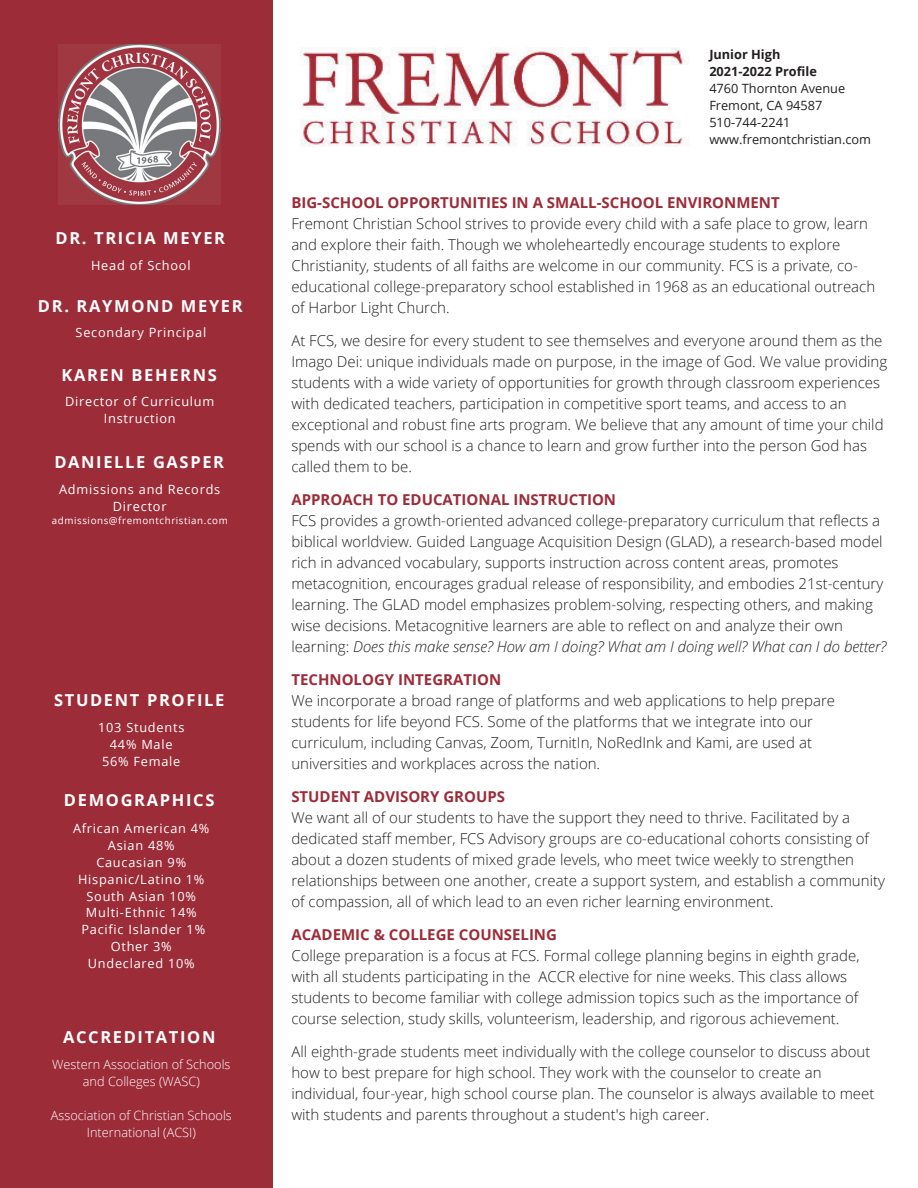
<style>
.page{position:relative;width:918px;height:1188px;background:#fff}
.page>*{position:absolute;margin:0;border:0;box-sizing:border-box;transform-origin:0 0}
.t1{font:700 16.5px "Open Sans";letter-spacing:.1em;color:#fff}
.t2{font:300 15px/21px "Open Sans";color:#231f20}
.t3{font:700 15px "Open Sans";color:#9d2c39}
.t4{font:12.75px/16.8px "Open Sans";letter-spacing:.06em;color:#fff;text-align:center}
.t5{font:300 12.75px/16.8px "Open Sans";color:#fff;text-align:center}
.t6{font:12.75px/17px "Open Sans";color:#231f20}
.t7{font:700 12.75px/17px "Open Sans";color:#231f20}
.t8{font:9.75px "Open Sans";letter-spacing:.06em;color:#fff}
.s1{font-style:italic}
</style>
<div class="page">
<div style="left:0;top:0;width:273px;height:1188px;background:#9d2c39"></div>
<img style="left:58px;top:44px;width:162px;height:161px">
<img style="left:300px;top:47px;width:387px;height:100px">
<p class="t1" style="left:56px;top:227px;width:171px">DR. TRICIA MEYER</p>
<p class="t4" style="left:91px;top:256px;width:101px">Head of School</p>
<p class="t1" style="left:38px;top:294px;width:206px">DR. RAYMOND MEYER</p>
<p class="t4" style="left:76px;top:324px;width:132px">Secondary Principal</p>
<p class="t1" style="left:62px;top:363px;width:157px">KAREN BEHERNS</p>
<p class="t4" style="left:65px;top:392px;width:151px">Director of Curriculum<br>Instruction</p>
<p class="t1" style="left:54px;top:450px;width:171px">DANIELLE GASPER</p>
<p class="t4" style="left:59px;top:480px;width:163px">Admissions and Records<br>Director</p>
<p class="t8" style="left:52px;top:514px;width:177px">admissions@fremontchristian.com</p>
<p class="t1" style="left:54px;top:688px;width:172px">STUDENT PROFILE</p>
<p class="t4" style="left:98px;top:719px;width:88px">103 Students<br>44% Male<br>56% Female</p>
<p class="t1" style="left:64px;top:788px;width:152px">DEMOGRAPHICS</p>
<p class="t4" style="left:73px;top:820px;width:138px">African American 4%<br>Asian 48%<br>Caucasian 9%<br>Hispanic/Latino 1%<br>South Asian 10%<br>Multi-Ethnic 14%<br>Pacific Islander 1%<br>Other 3%<br>Undeclared 10%</p>
<p class="t1" style="left:63px;top:1026px;width:154px">ACCREDITATION</p>
<p class="t5" style="left:52px;top:1056px;width:180px">Western Association of Schools and Colleges (WASC)</p>
<p class="t5" style="left:51px;top:1107px;width:182px">Association of Christian Schools<br>International (ACSI)</p>
<p class="t7" style="left:709px;top:46px;width:109px">Junior High<br>2021-2022 Profile</p>
<p class="t6" style="left:709px;top:80px;width:163px">4760 Thornton Avenue<br>Fremont, CA 94587<br>510-744-2241 www.fremontchristian.com</p>
<p class="t3" style="left:291px;top:192px;width:490px">BIG-SCHOOL OPPORTUNITIES IN A SMALL-SCHOOL ENVIRONMENT</p>
<p class="t2" style="left:291px;top:212px;width:585px">Fremont Christian School strives to provide every child with a safe place to grow, learn and explore their faith. Though we wholeheartedly encourage students to explore Christianity, students of all faiths are welcome in our community. FCS is a private, co&shy;educational college-preparatory school established in 1968 as an educational outreach of Harbor Light Church.</p>
<p class="t2" style="left:291px;top:329px;width:597px">At FCS, we desire for every student to see themselves and everyone around them as the Imago Dei: unique individuals made on purpose, in the image of God. We value providing students with a wide variety of opportunities for growth through classroom experiences with dedicated teachers, participation in competitive sport teams, and access to an exceptional and robust fine arts program. We believe that any amount of time your child spends with our school is a chance to learn and grow further into the person God has called them to be.</p>
<p class="t3" style="left:291px;top:489px;width:326px">APPROACH TO EDUCATIONAL INSTRUCTION</p>
<p class="t2" style="left:291px;top:509px;width:597px">FCS provides a growth-oriented advanced college-preparatory curriculum that reflects a biblical worldview. Guided Language Acquisition Design (GLAD), a research-based model rich in advanced vocabulary, supports instruction across content areas, promotes metacognition, encourages gradual release of responsibility, and embodies 21st-century learning. The GLAD model emphasizes problem-solving, respecting others, and making wise decisions. Metacognitive learners are able to reflect on and analyze their own learning: <span class="s1">Does this make sense? How am I doing? What am I doing well? What can I do better?</span></p>
<p class="t3" style="left:291px;top:669px;width:211px">TECHNOLOGY INTEGRATION</p>
<p class="t2" style="left:291px;top:689px;width:545px">We incorporate a broad range of platforms and web applications to help prepare students for life beyond FCS. Some of the platforms that we integrate into our curriculum, including Canvas, Zoom, TurnitIn, NoRedInk and Kami, are used at universities and workplaces across the nation.</p>
<p class="t3" style="left:291px;top:786px;width:215px">STUDENT ADVISORY GROUPS</p>
<p class="t2" style="left:291px;top:806px;width:595px">We want all of our students to have the support they need to thrive. Facilitated by a dedicated staff member, FCS Advisory groups are co-educational cohorts consisting of about a dozen students of mixed grade levels, who meet twice weekly to strengthen relationships between one another, create a support system, and establish a community of compassion, all of which lead to an even richer learning environment.</p>
<p class="t3" style="left:291px;top:924px;width:267px">ACADEMIC &amp; COLLEGE COUNSELING</p>
<p class="t2" style="left:291px;top:944px;width:570px">College preparation is a focus at FCS. Formal college planning begins in eighth grade, with all students participating in the ACCR elective for nine weeks. This class allows students to become familiar with college admission topics such as the importance of course selection, study skills, volunteerism, leadership, and rigorous achievement.</p>
<p class="t2" style="left:291px;top:1040px;width:585px">All eighth-grade students meet individually with the college counselor to discuss about how to best prepare for high school. They work with the counselor to create an individual, four-year, high school course plan. The counselor is always available to meet with students and parents throughout a student's high career.</p>
</div>
